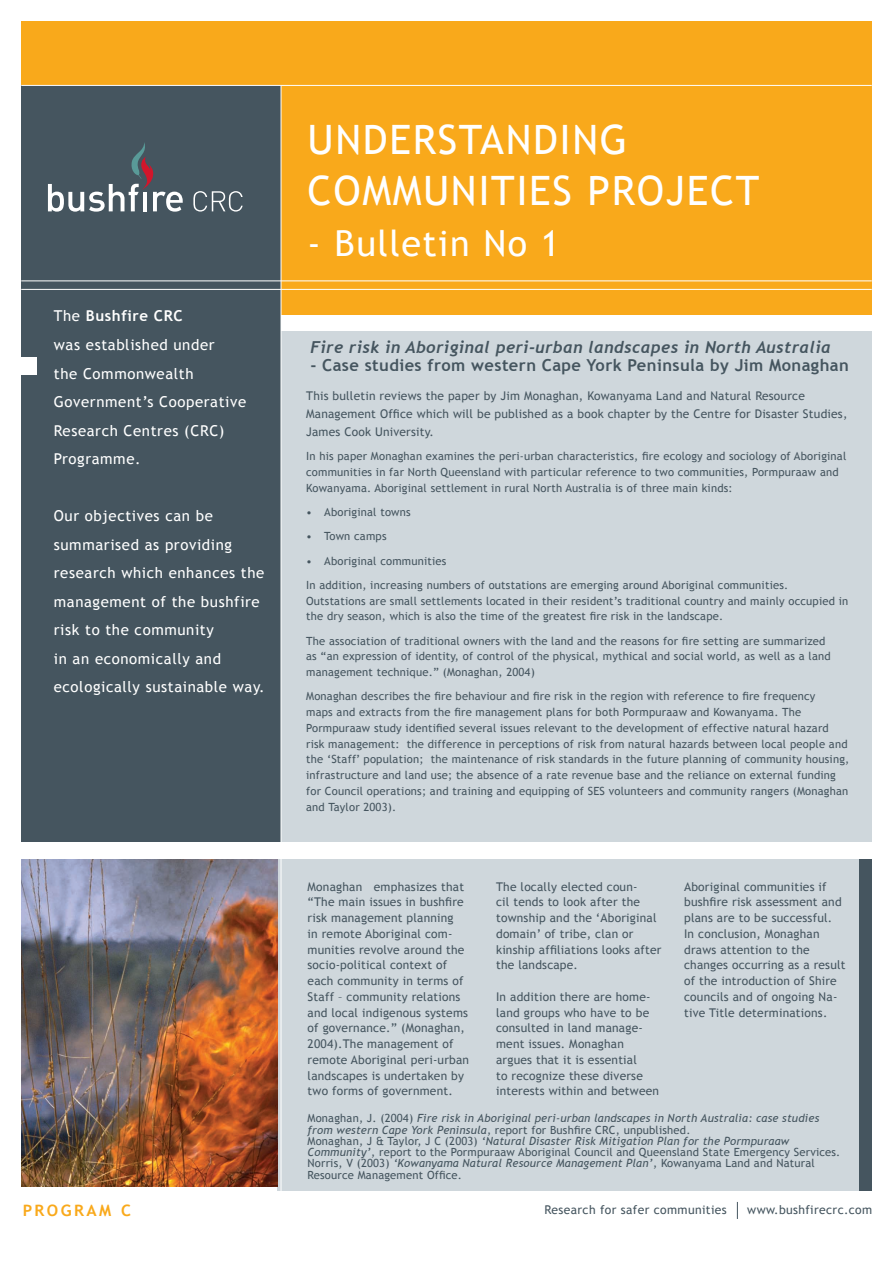
<style>
.page{position:relative;width:893px;height:1263px;background:#fff}
.page>*{position:absolute;margin:0;border:0;box-sizing:border-box;transform-origin:0 0}
.t1{font:40.5px/51px "Trebuchet MS";letter-spacing:.04em;color:#fff}
.t2{font:36px "Trebuchet MS";letter-spacing:.04em;color:#fff}
.t3{font:italic 700 16.5px "Trebuchet";letter-spacing:.025em;color:#45555f}
.t4{font:700 16.5px "Trebuchet MS";letter-spacing:.025em;color:#45555f}
.t5{font:700 15.75px "Trebuchet MS";letter-spacing:.15em;color:#f9a91b}
.t6{font:15px/28.5px "Trebuchet MS";letter-spacing:.04em;color:#fff}
.t7{font:12.15px "Trebuchet MS";letter-spacing:.03em;color:#45555f}
.t8{font:12px/15.8px "Trebuchet MS";letter-spacing:.015em;color:#45555f}
.t9{font:11.25px/15.8px "Trebuchet MS";letter-spacing:.015em;color:#45555f}
.s1{font-weight:700}
.s2{font-style:italic}
</style>
<div class="page">
<div style="left:21px;top:332px;width:851px;height:510px;background:#cfd7dc"></div>
<div style="left:21px;top:859px;width:851px;height:332px;background:#cfd7dc"></div>
<div style="left:21px;top:21px;width:851px;height:294px;background:#f9a91b"></div>
<div style="left:21px;top:85px;width:260px;height:757px;background:#45555f"></div>
<hr style="left:21px;top:85px;width:851px;height:1px;background:#fff">
<hr style="left:21px;top:280px;width:851px;height:1px;background:#fff">
<hr style="left:21px;top:289px;width:851px;height:1px;background:#fff">
<svg style="left:193px;top:191px;width:50px;height:21px"></svg>
<svg style="left:48px;top:143px;width:135px;height:69px"></svg>
<div style="left:19px;top:357px;width:17px;height:17px;background:#fff"></div>
<hr style="left:281px;top:86px;width:1px;height:1134px;background:#fff">
<div style="left:859px;top:859px;width:13px;height:332px;background:#45555f"></div>
<svg style="left:737px;top:1202px;width:1px;height:17px"></svg>
<img style="left:21px;top:859px;width:256px;height:327px">
<h3 class="t6" style="left:54px;top:302px;width:194px">The <span class="s1">Bushfire CRC<br></span>was established under<br>the Commonwealth<br>Government’s Cooperative<br>Research Centres (CRC)<br>Programme.</h3>
<h3 class="t6" style="left:54px;top:502px;width:212px">Our objectives can be summarised as providing research which enhances the management of the bushfire risk to the community<br>in an economically and ecologically sustainable way.</h3>
<h1 class="t1" style="left:308px;top:115px;width:453px">UNDERSTANDING<br>COMMUNITIES PROJECT</h1>
<h2 class="t2" style="left:308px;top:222px;width:254px">- Bulletin No 1</h2>
<h3 class="t3" style="left:310px;top:337px;width:522px">Fire risk in Aboriginal peri-urban landscapes in North Australia</h3>
<h3 class="t4" style="left:310px;top:354px;width:540px">- Case studies from western Cape York Peninsula by Jim Monaghan</h3>
<p class="t8" style="left:306px;top:387px;width:543px;line-height:18px">This bulletin reviews the paper by Jim Monaghan, Kowanyama Land and Natural Resource<br>Management Office which will be published as a book chapter by the Centre for Disaster Studies,<br>James Cook University.</p>
<p class="t9" style="left:306px;top:449px;width:542px">In his paper Monaghan examines the peri-urban characteristics, fire ecology and sociology of Aboriginal communities in far North Queensland with particular reference to two communities, Pormpuraaw and<br>Kowanyama. Aboriginal settlement in rural North Australia is of three main kinds:</p>
<p class="t9" style="left:306px;top:504px;width:106px">• Aboriginal towns</p>
<p class="t9" style="left:306px;top:529px;width:82px">• Town camps</p>
<p class="t9" style="left:306px;top:549px;width:484px;line-height:24.3px">• Aboriginal communities<br>In addition, increasing numbers of outstations are emerging around Aboriginal communities.</p>
<p class="t9" style="left:306px;top:593px;width:544px">Outstations are small settlements located in their resident’s traditional country and mainly occupied in the dry season, which is also the time of the greatest fire risk in the landscape.</p>
<p class="t9" style="left:306px;top:633px;width:526px">The association of traditional owners with the land and the reasons for fire setting are summarized as “an expression of identity, of control of the physical, mythical and social world, as well as a land management technique.” (Monaghan, 2004)</p>
<p class="t9" style="left:306px;top:689px;width:545px">Monaghan describes the fire behaviour and fire risk in the region with reference to fire frequency<br>maps and extracts from the fire management plans for both Pormpuraaw and Kowanyama. The Pormpuraaw study identified several issues relevant to the development of effective natural hazard risk management: the difference in perceptions of risk from natural hazards between local people and the ‘Staff’ population; the maintenance of risk standards in the future planning of community housing, infrastructure and land use; the absence of a rate revenue base and the reliance on external funding for Council operations; and training and equipping of SES volunteers and community rangers (Monaghan and Taylor 2003).</p>
<p class="t8" style="left:308px;top:878px;width:163px">Monaghan emphasizes that “The main issues in bushfire risk management planning<br>in remote Aboriginal com&shy;munities revolve around the socio-political context of each community in terms of<br>Staff – community relations and local indigenous systems of governance.” (Monaghan,<br>2004).The management of remote Aboriginal peri-urban landscapes is undertaken by two forms of government.</p>
<p class="t8" style="left:496px;top:878px;width:167px">The locally elected coun-<br>cil tends to look after the township and the ‘Aboriginal domain’ of tribe, clan or kinship affiliations looks after the landscape.</p>
<p class="t8" style="left:496px;top:989px;width:164px">In addition there are home&shy;land groups who have to be consulted in land manage&shy;ment issues. Monaghan argues that it is essential<br>to recognize these diverse interests within and between</p>
<p class="t8" style="left:684px;top:878px;width:163px">Aboriginal communities if bushfire risk assessment and plans are to be successful.<br>In conclusion, Monaghan draws attention to the changes occurring as a result of the introduction of Shire councils and of ongoing Na&shy;tive Title determinations.</p>
<p class="t9" style="left:308px;top:1113px;width:534px;line-height:11.2px">Monaghan, J. (2004) <span class="s2">Fire risk in Aboriginal peri-urban landscapes in North Australia: case studies from western Cape York Peninsula</span>, report for Bushfire CRC, unpublished.<br>Monaghan, J &amp; Taylor, J C (2003) <span class="s2">‘Natural Disaster Risk Mitigation Plan for the Pormpuraaw Community’</span>, report to the Pormpuraaw Aboriginal Council and Queensland State Emergency Services.<br>Norris, V (2003) <span class="s2">‘Kowanyama Natural Resource Management Plan’</span>, Kowanyama Land and Natural Resource Management Office.</p>
<h3 class="t5" style="left:23px;top:1201px;width:110px">PROGRAM C</h3>
<p class="t7" style="left:545px;top:1203px;width:184px">Research for safer communities</p>
<p class="t7" style="left:747px;top:1203px;width:126px">www.bushfirecrc.com</p>
</div>
